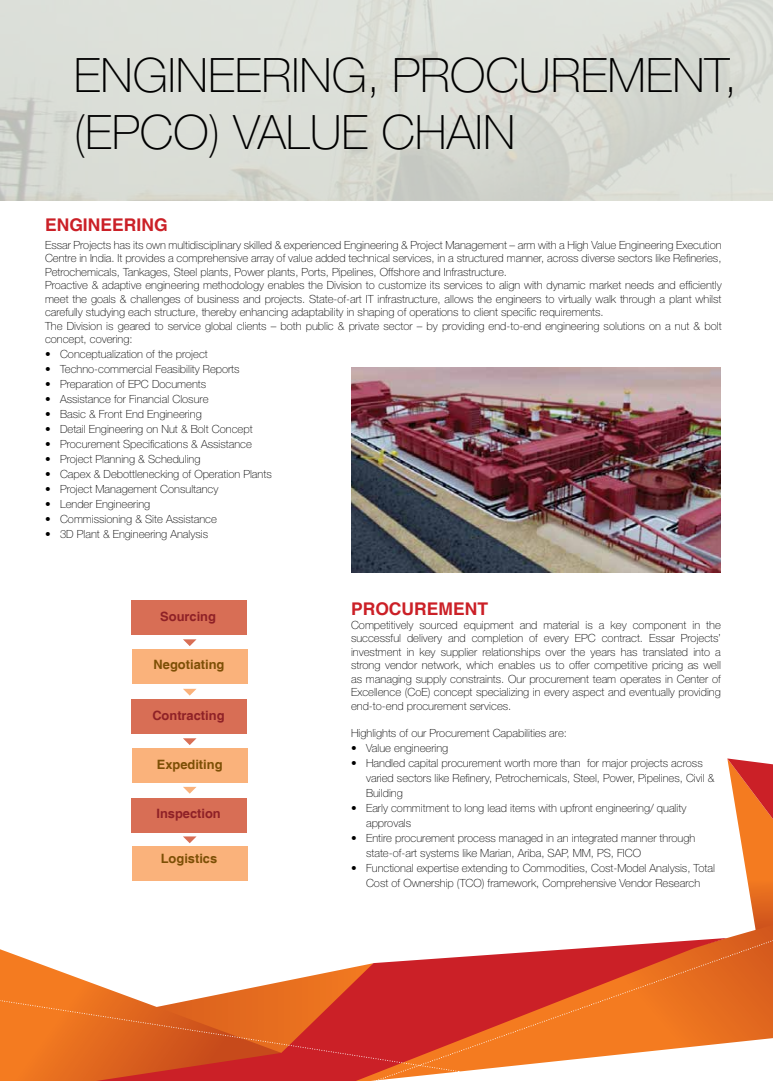
<style>
.page{position:relative;width:773px;height:1081px;background:#fff}
.page>*{position:absolute;margin:0;border:0;box-sizing:border-box;transform-origin:0 0}
.t1{font:100 47.5px/57px "Helvetica Neue LT Std";color:#000}
.t2{font:700 17.5px "Helvetica";color:#cb2027}
.t3{font:700 12.88px "Helvetica";color:#7d4f05}
.t4{font:700 12.88px "Helvetica";color:#8f2127}
.t5{font:100 11.25px/13.5px "Helvetica Neue LT Std";color:#000}
</style>
<div class="page">
<img style="left:0;top:0;width:772px;height:200px">
<img style="left:351px;top:368px;width:369px;height:204px">
<div style="left:131px;top:600px;width:116px;height:35px;background:#d86e55"></div>
<div style="left:131px;top:699px;width:116px;height:35px;background:#d86e55"></div>
<div style="left:131px;top:797px;width:116px;height:35px;background:#d86e55"></div>
<div style="left:132px;top:649px;width:115px;height:34px;background:#fab27b"></div>
<div style="left:132px;top:748px;width:115px;height:35px;background:#fab27b"></div>
<div style="left:132px;top:846px;width:115px;height:35px;background:#fab27b"></div>
<svg style="left:183px;top:639px;width:13px;height:7px"></svg>
<svg style="left:183px;top:689px;width:13px;height:6px"></svg>
<svg style="left:183px;top:738px;width:13px;height:7px"></svg>
<svg style="left:183px;top:787px;width:13px;height:6px"></svg>
<svg style="left:183px;top:836px;width:13px;height:7px"></svg>
<svg style="left:281px;top:968px;width:69px;height:113px;fill:#eb7320"></svg>
<svg style="left:0;top:949px;width:281px;height:132px"></svg>
<svg style="left:350px;top:938px;width:422px;height:143px"></svg>
<svg style="left:727px;top:758px;width:46px;height:280px"></svg>
<svg style="left:0;top:997px;width:456px;height:75px;background:#db5324"></svg>
<h1 class="t1" style="left:74px;top:46px;width:665px">ENGINEERING, PROCUREMENT, (EPCO) VALUE CHAIN</h1>
<h2 class="t2" style="left:45px;top:215px;width:124px">ENGINEERING</h2>
<p class="t5" style="left:45px;top:238px;width:678px">Essar Projects has its own multidisciplinary skilled &amp; experienced Engineering &amp; Project Management – arm with a High Value Engineering Execution Centre in India. It provides a comprehensive array of value added technical services, in a structured manner, across diverse sectors like Refineries, Petrochemicals, Tankages, Steel plants, Power plants, Ports, Pipelines, Offshore and Infrastructure.<br>Proactive &amp; adaptive engineering methodology enables the Division to customize its services to align with dynamic market needs and efficiently meet the goals &amp; challenges of business and projects. State-of-art IT infrastructure, allows the engineers to virtually walk through a plant whilst carefully studying each structure, thereby enhancing adaptability in shaping of operations to client specific requirements.<br>The Division is geared to service global clients – both public &amp; private sector – by providing end-to-end engineering solutions on a nut &amp; bolt concept, covering:</p>
<p class="t5" style="left:45px;top:347px;width:164px">• Conceptualization of the project</p>
<p class="t5" style="left:45px;top:362px;width:196px">• Techno-commercial Feasibility Reports</p>
<p class="t5" style="left:45px;top:377px;width:163px">• Preparation of EPC Documents</p>
<p class="t5" style="left:45px;top:392px;width:165px">• Assistance for Financial Closure</p>
<p class="t5" style="left:45px;top:407px;width:158px">• Basic &amp; Front End Engineering</p>
<p class="t5" style="left:45px;top:422px;width:209px">• Detail Engineering on Nut &amp; Bolt Concept</p>
<p class="t5" style="left:45px;top:437px;width:208px">• Procurement Specifications &amp; Assistance</p>
<p class="t5" style="left:45px;top:452px;width:157px">• Project Planning &amp; Scheduling</p>
<p class="t5" style="left:45px;top:467px;width:228px">• Capex &amp; Debottlenecking of Operation Plants</p>
<p class="t5" style="left:45px;top:482px;width:175px">• Project Management Consultancy</p>
<p class="t5" style="left:45px;top:497px;width:107px">• Lender Engineering</p>
<p class="t5" style="left:45px;top:512px;width:173px">• Commissioning &amp; Site Assistance</p>
<p class="t5" style="left:45px;top:527px;width:165px">• 3D Plant &amp; Engineering Analysis</p>
<p class="t4" style="left:160px;top:608px;width:57px">Sourcing</p>
<p class="t3" style="left:154px;top:657px;width:72px">Negotiating</p>
<p class="t4" style="left:152px;top:707px;width:74px">Contracting</p>
<p class="t3" style="left:157px;top:756px;width:67px">Expediting</p>
<p class="t4" style="left:156px;top:806px;width:66px">Inspection</p>
<p class="t3" style="left:161px;top:851px;width:58px">Logistics</p>
<h2 class="t2" style="left:351px;top:598px;width:139px">PROCUREMENT</h2>
<p class="t5" style="left:351px;top:618px;width:371px;text-align:justify">Competitively sourced equipment and material is a key component in the successful delivery and completion of every EPC contract. Essar Projects’ investment in key supplier relationships over the years has translated into a strong vendor network, which enables us to offer competitive pricing as well as managing supply constraints. Our procurement team operates in Center of Excellence (CoE) concept specializing in every aspect and eventually providing end-to-end procurement services.</p>
<p class="t5" style="left:351px;top:726px;width:217px">Highlights of our Procurement Capabilities are:</p>
<p class="t5" style="left:351px;top:741px;width:99px">• Value engineering</p>
<p class="t5" style="left:366px;top:755px;width:350px;line-height:15px;text-indent:-15px">• Handled capital procurement worth more than for major projects across varied sectors like Refinery, Petrochemicals, Steel, Power, Pipelines, Civil &amp;<br>Building</p>
<p class="t5" style="left:366px;top:800px;width:322px;line-height:15px;text-indent:-15px">• Early commitment to long lead items with upfront engineering/ quality approvals</p>
<p class="t5" style="left:366px;top:830px;width:330px;line-height:15px;text-indent:-15px">• Entire procurement process managed in an integrated manner through state-of-art systems like Marian, Ariba, SAP, MM, PS, FICO</p>
<p class="t5" style="left:351px;top:860px;width:365px;line-height:15px;text-align:center">• Functional expertise extending to Commodities, Cost-Model Analysis, Total<br>Cost of Ownership (TCO) framework, Comprehensive Vendor Research</p>
</div>
